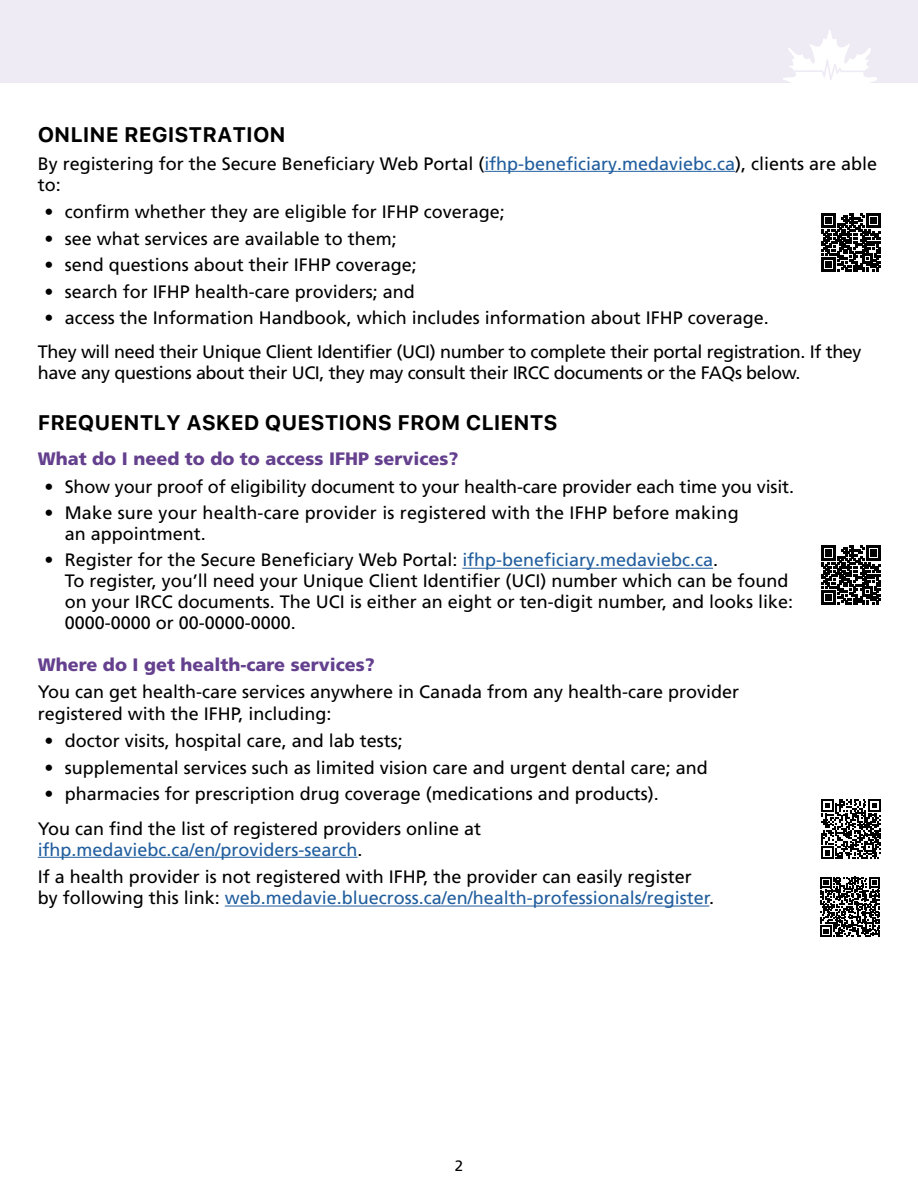
<style>
.page{position:relative;width:918px;height:1188px;background:#fff}
.page>*{position:absolute;margin:0;border:0;box-sizing:border-box;transform-origin:0 0}
.t1{font:700 21px "Galvji";color:#000}
.t2{font:18px/21px "Frutiger LT Pro";color:#000}
.t3{font:18px/34.5px "Frutiger LT Pro";letter-spacing:-.02em;color:#000}
.t4{font:18px "Frutiger LT Pro";color:#215e9e}
.t5{font:900 18px "Frutiger LT Pro";color:#64408e}
.t6{font:15px "Frutiger LT Pro";color:#000}
.s1{color:#215e9e}
.s2{color:#000}
</style>
<div class="page">
<div style="left:0;top:0;width:918px;height:83px;background:#eeebf5"></div>
<svg style="left:783px;top:30px;width:94px;height:53px"></svg>
<hr style="left:484px;top:171px;width:251px;height:1px;background:#215e9e">
<hr style="left:462px;top:568px;width:251px;height:1px;background:#215e9e">
<hr style="left:38px;top:857px;width:320px;height:1px;background:#215e9e">
<hr style="left:225px;top:906px;width:484px;height:1px;background:#215e9e">
<svg style="left:822px;top:213px;width:58px;height:59px"></svg>
<svg style="left:822px;top:546px;width:58px;height:58px"></svg>
<svg style="left:821px;top:799px;width:60px;height:60px"></svg>
<svg style="left:820px;top:877px;width:60px;height:60px"></svg>
<p class="t1" style="left:38px;top:122px;width:249px">ONLINE REGISTRATION</p>
<p class="t2" style="left:38px;top:153px;width:841px">By registering for the Secure Beneficiary Web Portal (<span class="s1">ifhp-beneficiary.medaviebc.ca</span>), clients are able to:</p>
<p class="t2" style="left:45px;top:202px;width:462px">• confirm whether they are eligible for IFHP coverage;</p>
<p class="t2" style="left:45px;top:228px;width:354px">• see what services are available to them;</p>
<p class="t2" style="left:45px;top:254px;width:374px">• send questions about their IFHP coverage;</p>
<p class="t2" style="left:45px;top:281px;width:372px">• search for IFHP health-care providers; and</p>
<p class="t3" style="left:38px;top:301px;width:825px;text-indent:7px">• access the Information Handbook, which includes information about IFHP coverage.<br>They will need their Unique Client Identifier (UCI) number to complete their portal registration. If they</p>
<p class="t3" style="left:38px;top:356px;width:764px">have any questions about their UCI, they may consult their IRCC documents or the FAQs below.</p>
<p class="t1" style="left:38px;top:410px;width:522px">FREQUENTLY ASKED QUESTIONS FROM CLIENTS</p>
<p class="t5" style="left:38px;top:448px;width:422px">What do I need to do to access IFHP services?</p>
<p class="t2" style="left:45px;top:476px;width:751px">• Show your proof of eligibility document to your health-care provider each time you visit.</p>
<p class="t2" style="left:65px;top:502px;width:675px;text-indent:-20px">• Make sure your health-care provider is registered with the IFHP before making an appointment.</p>
<p class="t2" style="left:65px;top:550px;width:730px;text-indent:-20px">• Register for the Secure Beneficiary Web Portal: <span class="s1">ifhp-beneficiary.medaviebc.ca</span>.<br>To register, you’ll need your Unique Client Identifier (UCI) number which can be found on your IRCC documents. The UCI is either an eight or ten-digit number, and looks like:<br>0000-0000 or 00-0000-0000.</p>
<p class="t5" style="left:38px;top:654px;width:338px">Where do I get health-care services?</p>
<p class="t2" style="left:38px;top:682px;width:703px">You can get health-care services anywhere in Canada from any health-care provider registered with the IFHP, including:</p>
<p class="t2" style="left:45px;top:731px;width:360px">• doctor visits, hospital care, and lab tests;</p>
<p class="t2" style="left:45px;top:757px;width:665px">• supplemental services such as limited vision care and urgent dental care; and</p>
<p class="t2" style="left:38px;top:777px;width:623px;line-height:34.5px;text-indent:7px">• pharmacies for prescription drug coverage (medications and products).<br>You can find the list of registered providers online at</p>
<p class="t2" style="left:38px;top:836px;width:655px;line-height:27.8px"><span class="s1">ifhp.medaviebc.ca/en/providers-search</span>.<br>If a health provider is not registered with IFHP, the provider can easily register</p>
<p class="t4" style="left:38px;top:888px;width:678px"><span class="s2">by following this link:</span> web.medavie.bluecross.ca/en/health-professionals/register<span class="s2">.</span></p>
<p class="t6" style="left:455px;top:1157px;width:10px">2</p>
</div>
